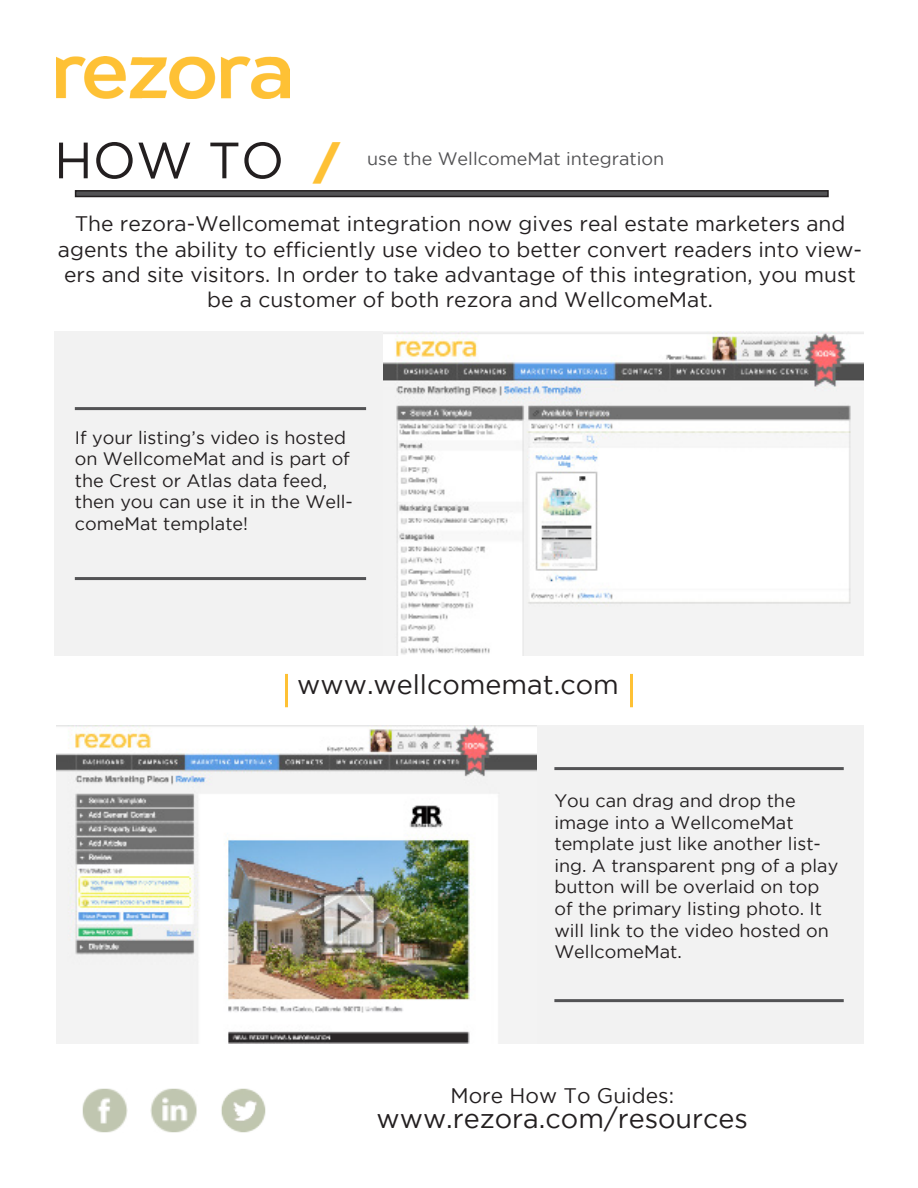
<style>
.page{position:relative;width:918px;height:1188px;background:#fff}
.page>*{position:absolute;margin:0;border:0;box-sizing:border-box;transform-origin:0 0}
.t1{font:51px "Gotham";color:#231f20}
.t2{font:27px "Gotham";color:#231f20}
.t3{font:21px/25.2px "Gotham";color:#231f20;text-align:center}
.t4{font:18px/21.6px "Gotham";color:#231f20}
.t5{font:18px "Gotham";color:#535355}
.s1{font-family:"Gotham Ultra";font-size:45px;color:#fec135}
</style>
<div class="page">
<div style="left:536px;top:725px;width:328px;height:319px;background:#f2f2f2"></div>
<div style="left:54px;top:331px;width:330px;height:325px;background:#f2f2f2"></div>
<div style="left:76px;top:191px;width:752px;height:6px;background:#535355"></div>
<div style="left:75px;top:190px;width:754px;height:7px;border:2px solid #231f20"></div>
<img style="left:56px;top:56px;width:233px;height:43px">
<img style="left:384px;top:331px;width:480px;height:325px">
<img style="left:56px;top:725px;width:480px;height:319px">
<hr style="left:75px;top:407px;width:291px;height:3px;background:#535355">
<hr style="left:75px;top:577px;width:291px;height:3px;background:#535355">
<hr style="left:554px;top:767px;width:290px;height:3px;background:#535355">
<hr style="left:554px;top:999px;width:290px;height:3px;background:#535355">
<hr style="left:285px;top:674px;width:3px;height:33px;background:#fec135">
<hr style="left:630px;top:674px;width:3px;height:33px;background:#fec135">
<img style="left:82px;top:1088px;width:46px;height:45px">
<img style="left:151px;top:1088px;width:46px;height:45px">
<img style="left:221px;top:1088px;width:45px;height:45px">
<p class="t1" style="left:54px;top:132px;width:287px">HOW TO <span class="s1">/</span></p>
<p class="t5" style="left:367px;top:149px;width:299px">use the WellcomeMat integration</p>
<p class="t3" style="left:58px;top:211px;width:806px">The rezora-Wellcomemat integration now gives real estate marketers and agents the ability to efficiently use video to better convert readers into view&shy;ers and site visitors. In order to take advantage of this integration, you must be a customer of both rezora and WellcomeMat.</p>
<p class="t4" style="left:75px;top:426px;width:279px">If your listing’s video is hosted on WellcomeMat and is part of the Crest or Atlas data feed, then you can use it in the Well&shy;comeMat template!</p>
<p class="t2" style="left:297px;top:669px;width:323px">www.wellcomemat.com</p>
<p class="t4" style="left:554px;top:790px;width:285px">You can drag and drop the image into a WellcomeMat template just like another list&shy;ing. A transparent png of a play button will be overlaid on top of the primary listing photo. It will link to the video hosted on<br>WellcomeMat.</p>
<p class="t3" style="left:451px;top:1082px;width:225px">More How To Guides:</p>
<p class="t2" style="left:377px;top:1104px;width:373px">www.rezora.com/resources</p>
</div>
